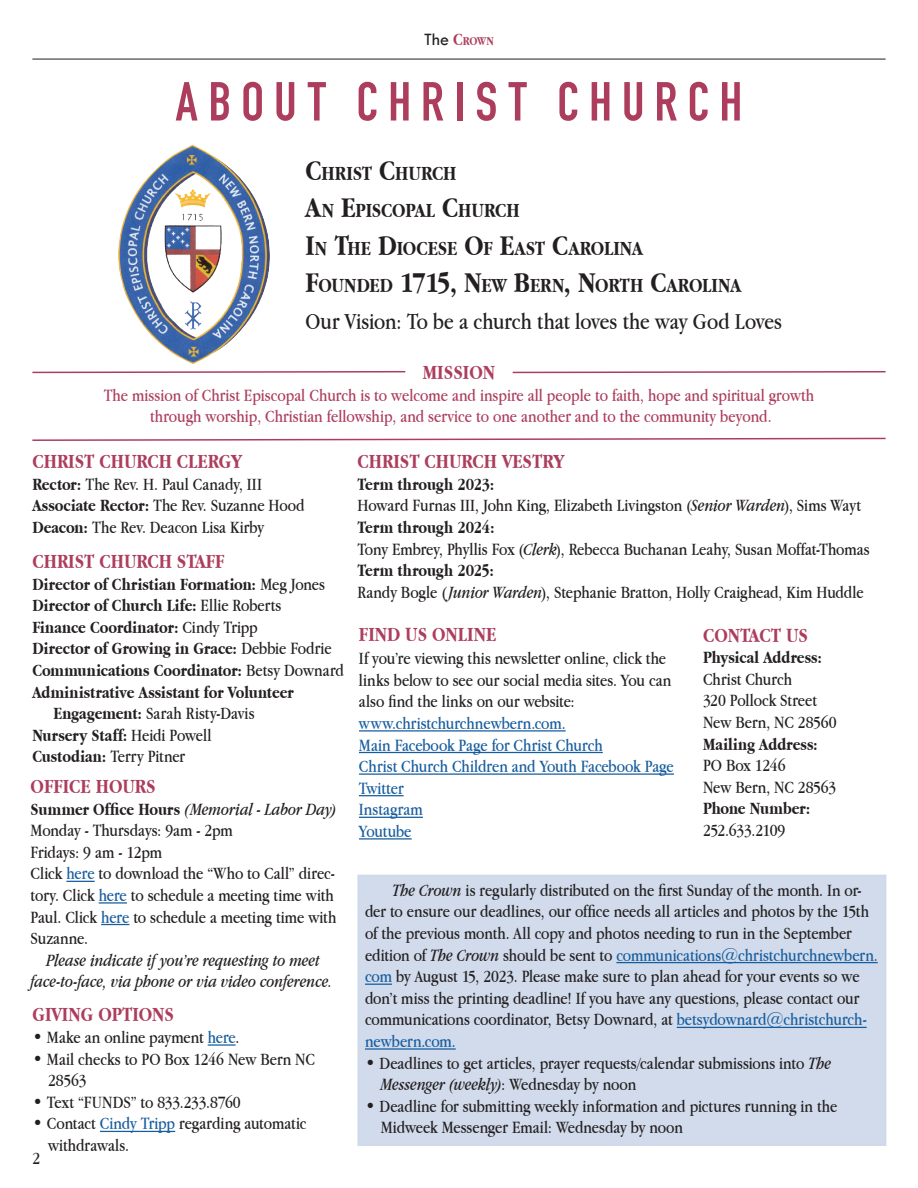
<style>
.page{position:relative;width:918px;height:1188px;background:#fff}
.page>*{position:absolute;margin:0;border:0;box-sizing:border-box;transform-origin:0 0}
.t1{font:700 54px "DIN Condensed";letter-spacing:.185em;color:#ac3d5d}
.t2{font:24px "Apple Garamond";letter-spacing:-.005em;color:#231f20}
.t3{font:700 21px "Apple Garamond";color:#ac3d5d}
.t4{font:700 21px "Apple Garamond";letter-spacing:-.005em;color:#231f20}
.t5{font:18px/21.6px "Apple Garamond";letter-spacing:-.005em;color:#231f20}
.t6{font:700 18px "Apple Garamond";color:#231f20}
.t7{font:18px "Apple Garamond";color:#ac3d5d}
.t8{font:italic 18px/21.6px "Apple Garamond";letter-spacing:-.005em;color:#231f20;text-align:center}
.t9{font:18px "Apple Garamond";color:#175d9e}
.t10{font:18px "Apple Garamond";letter-spacing:-.03em;color:#231f20}
.t11{font:700 12.6px "Apple Garamond";color:#ac3d5d}
.s1{font-family:"Tw Cen";font-weight:400;font-size:18px;color:#231f20}
.s2{font-size:18px}
.s3{font-size:30px}
.s4{font-weight:700}
.s5{font-weight:400}
.s6{font-weight:700;font-style:normal}
.s7{color:#175d9e}
.s8{font-style:italic}
.s9{font-style:normal}
</style>
<div class="page">
<hr style="left:32px;top:59px;width:854px;height:1px;background:#231f20">
<div style="left:358px;top:875px;width:528px;height:270px;background:#d1dbeb"></div>
<hr style="left:616px;top:962px;width:262px;height:1px;background:#175d9e">
<svg style="left:365px;top:984px;width:27px;height:1px"></svg>
<hr style="left:677px;top:1027px;width:190px;height:1px;background:#175d9e">
<hr style="left:365px;top:1048px;width:91px;height:2px;background:#175d9e">
<img style="left:118px;top:145px;width:152px;height:219px">
<svg style="left:32px;top:371px;width:374px;height:3px"></svg>
<svg style="left:512px;top:371px;width:374px;height:3px"></svg>
<svg style="left:32px;top:437px;width:854px;height:4px"></svg>
<svg style="left:66px;top:881px;width:29px;height:1px"></svg>
<hr style="left:99px;top:902px;width:28px;height:2px;background:#175d9e">
<svg style="left:101px;top:924px;width:28px;height:1px"></svg>
<hr style="left:208px;top:1044px;width:28px;height:2px;background:#175d9e">
<hr style="left:100px;top:1131px;width:75px;height:1px;background:#175d9e">
<hr style="left:359px;top:730px;width:207px;height:2px;background:#175d9e">
<hr style="left:359px;top:752px;width:244px;height:1px;background:#175d9e">
<hr style="left:359px;top:773px;width:315px;height:2px;background:#175d9e">
<hr style="left:359px;top:795px;width:45px;height:1px;background:#175d9e">
<hr style="left:359px;top:817px;width:64px;height:1px;background:#175d9e">
<hr style="left:359px;top:838px;width:53px;height:2px;background:#175d9e">
<p class="t11" style="left:424px;top:34px;width:71px"><span class="s1">The</span> <span class="s2">C</span>ROWN</p>
<p class="t1" style="left:176px;top:65px;width:568px">ABOUT CHRIST CHURCH</p>
<p class="t4" style="left:306px;top:162px;width:152px"><span class="s3">C</span>HRIST <span class="s3">C</span>HURCH</p>
<p class="t4" style="left:306px;top:199px;width:215px"><span class="s3">A</span>N <span class="s3">E</span>PISCOPAL <span class="s3">C</span>HURCH</p>
<p class="t4" style="left:306px;top:237px;width:340px"><span class="s3">I</span>N <span class="s3">T</span>HE <span class="s3">D</span>IOCESE <span class="s3">O</span>F <span class="s3">E</span>AST <span class="s3">C</span>AROLINA</p>
<p class="t4" style="left:306px;top:274px;width:438px"><span class="s3">F</span>OUNDED <span class="s3">1715, N</span>EW <span class="s3">B</span>ERN<span class="s3">, N</span>ORTH <span class="s3">C</span>AROLINA</p>
<p class="t2" style="left:306px;top:307px;width:478px">Our Vision: To be a church that loves the way God Loves</p>
<p class="t3" style="left:423px;top:361px;width:74px">MISSION</p>
<p class="t7" style="left:104px;top:384px;width:712px">The mission of Christ Episcopal Church is to welcome and inspire all people to faith, hope and spiritual growth</p>
<p class="t7" style="left:150px;top:406px;width:623px">through worship, Christian fellowship, and service to one another and to the community beyond.</p>
<p class="t3" style="left:32px;top:450px;width:211px">CHRIST CHURCH CLERGY</p>
<p class="t5" style="left:32px;top:473px;width:231px"><span class="s4">Rector:</span> The Rev. H. Paul Canady, III</p>
<p class="t5" style="left:32px;top:494px;width:274px"><span class="s4">Associate Rector:</span> The Rev. Suzanne Hood</p>
<p class="t5" style="left:32px;top:516px;width:233px"><span class="s4">Deacon:</span> The Rev. Deacon Lisa Kirby</p>
<p class="t3" style="left:32px;top:549px;width:194px">CHRIST CHURCH STAFF</p>
<p class="t6" style="left:32px;top:574px;width:294px">Director of Christian Formation: <span class="s5">Meg Jones</span></p>
<p class="t6" style="left:32px;top:595px;width:251px">Director of Church Life: <span class="s5">Ellie Roberts</span></p>
<p class="t6" style="left:32px;top:617px;width:227px">Finance Coordinator: <span class="s5">Cindy Tripp</span></p>
<p class="t6" style="left:32px;top:639px;width:301px">Director of Growing in Grace: <span class="s5">Debbie Fodrie</span></p>
<p class="t6" style="left:32px;top:660px;width:313px">Communications Coordinator: <span class="s5">Betsy Downard</span></p>
<p class="t6" style="left:32px;top:682px;width:263px">Administrative Assistant for Volunteer</p>
<p class="t5" style="left:54px;top:702px;width:203px"><span class="s4">Engagement:</span> Sarah Risty-Davis</p>
<p class="t6" style="left:32px;top:725px;width:181px">Nursery Staff: <span class="s5">Heidi Powell</span></p>
<p class="t5" style="left:32px;top:745px;width:154px"><span class="s4">Custodian:</span> Terry Pitner</p>
<p class="t3" style="left:31px;top:774px;width:127px">OFFICE HOURS</p>
<p class="t8" style="left:31px;top:798px;width:308px"><span class="s6">Summer Office Hours</span> (Memorial - Labor Day)</p>
<p class="t5" style="left:31px;top:819px;width:204px">Monday - Thursdays: 9am - 2pm</p>
<p class="t5" style="left:31px;top:841px;width:133px">Fridays: 9 am - 12pm</p>
<p class="t5" style="left:31px;top:862px;width:307px">Click <span class="s7">here</span> to download the “Who to Call” direc&shy;tory. Click <span class="s7">here</span> to schedule a meeting time with Paul. Click <span class="s7">here</span> to schedule a meeting time with Suzanne.</p>
<p class="t8" style="left:31px;top:949px;width:303px">Please indicate if you’re requesting to meet face-to-face, via phone or via video conference.</p>
<p class="t3" style="left:32px;top:1003px;width:143px">GIVING OPTIONS</p>
<p class="t5" style="left:32px;top:1026px;width:209px">• Make an online payment <span class="s7">here</span>.</p>
<p class="t5" style="left:32px;top:1048px;width:284px">• Mail checks to PO Box 1246 New Bern NC</p>
<p class="t5" style="left:48px;top:1069px;width:40px">28563</p>
<p class="t5" style="left:32px;top:1091px;width:210px">• Text “FUNDS” to 833.233.8760</p>
<p class="t5" style="left:32px;top:1113px;width:276px">• Contact <span class="s7">Cindy Tripp</span> regarding automatic</p>
<p class="t5" style="left:48px;top:1134px;width:82px">withdrawals.</p>
<p class="t5" style="left:32px;top:1147px;width:9px">2</p>
<p class="t3" style="left:357px;top:450px;width:208px">CHRIST CHURCH VESTRY</p>
<p class="t6" style="left:357px;top:474px;width:139px">Term through 2023:</p>
<p class="t5" style="left:357px;top:494px;width:505px">Howard Furnas III, John King, Elizabeth Livingston (<span class="s8">Senior Warden</span>), Sims Wayt</p>
<p class="t6" style="left:357px;top:517px;width:139px">Term through 2024:</p>
<p class="t5" style="left:357px;top:538px;width:514px">Tony Embrey, Phyllis Fox (<span class="s8">Clerk</span>), Rebecca Buchanan Leahy, Susan Moffat-Thomas</p>
<p class="t6" style="left:357px;top:560px;width:138px">Term through 2025:</p>
<p class="t5" style="left:357px;top:581px;width:508px">Randy Bogle (<span class="s8">Junior Warden</span>), Stephanie Bratton, Holly Craighead, Kim Huddle</p>
<p class="t3" style="left:359px;top:623px;width:139px">FIND US ONLINE</p>
<p class="t5" style="left:359px;top:647px;width:314px">If you’re viewing this newsletter online, click the links below to see our social media sites. You can also find the links on our website:</p>
<p class="t9" style="left:359px;top:712px;width:208px">www.christchurchnewbern.com.</p>
<p class="t9" style="left:359px;top:734px;width:245px">Main Facebook Page for Christ Church</p>
<p class="t9" style="left:359px;top:756px;width:316px">Christ Church Children and Youth Facebook Page</p>
<p class="t9" style="left:359px;top:777px;width:46px">Twitter</p>
<p class="t9" style="left:359px;top:799px;width:65px">Instagram</p>
<p class="t9" style="left:359px;top:820px;width:54px">Youtube</p>
<p class="t3" style="left:703px;top:623px;width:106px">CONTACT US</p>
<p class="t6" style="left:703px;top:647px;width:120px">Physical Address:</p>
<p class="t5" style="left:703px;top:668px;width:91px">Christ Church</p>
<p class="t5" style="left:703px;top:690px;width:115px">320 Pollock Street</p>
<p class="t5" style="left:703px;top:711px;width:135px">New Bern, NC 28560</p>
<p class="t6" style="left:703px;top:734px;width:116px">Mailing Address:</p>
<p class="t5" style="left:703px;top:754px;width:84px">PO Box 1246</p>
<p class="t5" style="left:703px;top:776px;width:135px">New Bern, NC 28563</p>
<p class="t6" style="left:703px;top:799px;width:109px">Phone Number:</p>
<p class="t10" style="left:703px;top:820px;width:84px">252.633.2109</p>
<p class="t5" style="left:365px;top:879px;width:514px;text-indent:27px"><span class="s8">The Crown</span> is regularly distributed on the first Sunday of the month. In or&shy;der to ensure our deadlines, our office needs all articles and photos by the 15th of the previous month. All copy and photos needing to run in the September edition of <span class="s8">The Crown</span> should be sent to <span class="s7">communications@christchurchnewbern. com</span> by August 15, 2023. Please make sure to plan ahead for your events so we don’t miss the printing deadline! If you have any questions, please contact our communications coordinator, Betsy Downard, at <span class="s7">betsydownard@christchurch&shy;newbern.com.</span></p>
<p class="t5" style="left:365px;top:1052px;width:468px">• Deadlines to get articles, prayer requests/calendar submissions into <span class="s8">The</span></p>
<p class="t8" style="left:381px;top:1073px;width:257px">Messenger (weekly)<span class="s9">: Wednesday by noon</span></p>
<p class="t5" style="left:365px;top:1095px;width:474px">• Deadline for submitting weekly information and pictures running in the</p>
<p class="t5" style="left:381px;top:1117px;width:304px">Midweek Messenger Email: Wednesday by noon</p>
</div>
